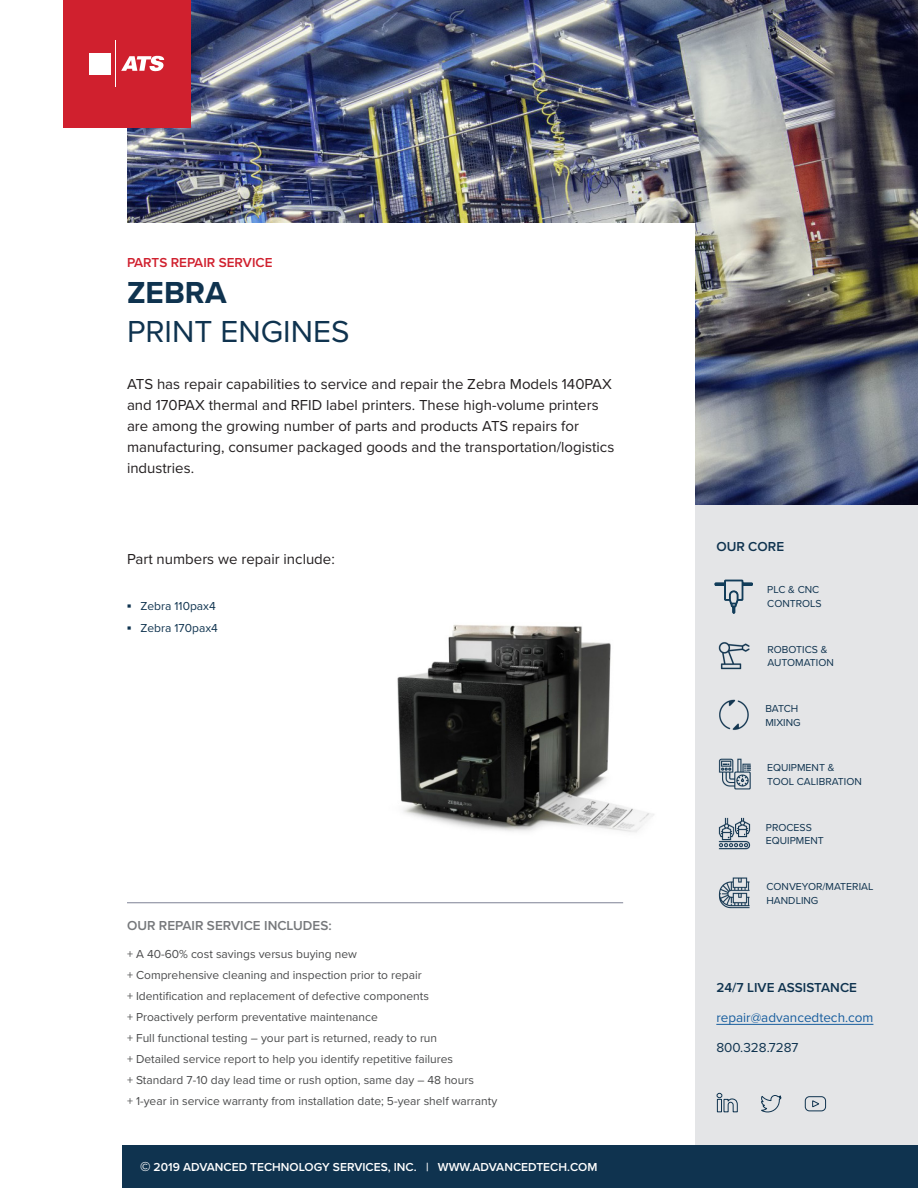
<style>
.page{position:relative;width:918px;height:1188px;background:#fff}
.page>*{position:absolute;margin:0;border:0;box-sizing:border-box;transform-origin:0 0}
.t1{font:31.5px "Proxima Nova";color:#0f334f}
.t2{font:700 31.5px "Proxima Nova";color:#0f334f}
.t3{font:15px/21px "Proxima Nova";color:#231f20}
.t4{font:600 13.5px "Proxima Nova";color:#76787b}
.t5{font:600 13.5px "Proxima Nova";color:#0f334f}
.t6{font:13.5px "Proxima Nova";color:#175d9e}
.t7{font:600 13.5px "Proxima Nova";color:#d0202e}
.t8{font:13.5px "Proxima Nova";color:#0f334f}
.t9{font:12px "Proxima Nova";color:#4b4c4d}
.t10{font:600 12px "Proxima Nova";color:#fff}
.t11{font:12px "Proxima Nova";color:#0f334f}
.t12{font:10.5px "Proxima Nova";color:#0f334f}
.s1{font-family:"Arial";font-weight:700}
.s2{font-weight:900;font-size:13.5px}
</style>
<div class="page">
<img style="left:127px;top:0;width:791px;height:506px">
<div style="left:85px;top:223px;width:610px;height:353px;background:#fff"></div>
<div style="left:64px;top:0;width:127px;height:127px;background:#d0202e"></div>
<svg style="left:121px;top:56px;width:43px;height:16px"></svg>
<div style="left:90px;top:53px;width:21px;height:21px;background:#fff"></div>
<hr style="left:115px;top:40px;width:1px;height:47px;background:#fff">
<img style="left:397px;top:625px;width:257px;height:208px">
<hr style="left:127px;top:903px;width:496px;height:1px;background:#7d8295">
<div style="left:695px;top:506px;width:223px;height:682px;background:#e4e5e7"></div>
<hr style="left:716px;top:1024px;width:157px;height:1px;background:#175d9e">
<svg style="left:716px;top:1093px;width:22px;height:20px"></svg>
<svg style="left:805px;top:1096px;width:21px;height:16px"></svg>
<svg style="left:761px;top:1095px;width:21px;height:18px"></svg>
<img style="left:718px;top:758px;width:33px;height:32px">
<img style="left:718px;top:877px;width:32px;height:32px">
<img style="left:718px;top:817px;width:33px;height:33px">
<img style="left:719px;top:699px;width:30px;height:31px">
<img style="left:718px;top:642px;width:32px;height:28px">
<svg style="left:715px;top:580px;width:38px;height:33px"></svg>
<div style="left:123px;top:1145px;width:795px;height:43px;background:#0f334f"></div>
<p class="t7" style="left:127px;top:253px;width:147px">PARTS REPAIR SERVICE</p>
<p class="t2" style="left:127px;top:269px;width:101px">ZEBRA</p>
<p class="t1" style="left:127px;top:308px;width:224px">PRINT ENGINES</p>
<p class="t3" style="left:127px;top:373px;width:489px">ATS has repair capabilities to service and repair the Zebra Models 140PAX and 170PAX thermal and RFID label printers. These high-volume printers are among the growing number of parts and products ATS repairs for manufacturing, consumer packaged goods and the transportation/logistics industries.</p>
<p class="t3" style="left:127px;top:548px;width:209px">Part numbers we repair include:</p>
<p class="t11" style="left:127px;top:597px;width:90px"><span class="s1">▪</span> Zebra 110pax4</p>
<p class="t11" style="left:127px;top:619px;width:92px"><span class="s1">▪</span> Zebra 170pax4</p>
<p class="t4" style="left:127px;top:915px;width:206px">OUR REPAIR SERVICE INCLUDES:</p>
<p class="t9" style="left:127px;top:945px;width:232px">+ A 40-60% cost savings versus buying new</p>
<p class="t9" style="left:127px;top:966px;width:296px">+ Comprehensive cleaning and inspection prior to repair</p>
<p class="t9" style="left:127px;top:987px;width:303px">+ Identification and replacement of defective components</p>
<p class="t9" style="left:127px;top:1008px;width:252px">+ Proactively perform preventative maintenance</p>
<p class="t9" style="left:127px;top:1029px;width:312px">+ Full functional testing – your part is returned, ready to run</p>
<p class="t9" style="left:127px;top:1050px;width:328px">+ Detailed service report to help you identify repetitive failures</p>
<p class="t9" style="left:127px;top:1071px;width:348px">+ Standard 7-10 day lead time or rush option, same day – 48 hours</p>
<p class="t9" style="left:127px;top:1092px;width:372px">+ 1-year in service warranty from installation date; 5-year shelf warranty</p>
<p class="t10" style="left:140px;top:1158px;width:459px"><span class="s2">©</span> 2019 ADVANCED TECHNOLOGY SERVICES, INC. | WWW.ADVANCEDTECH.COM</p>
<p class="t5" style="left:716px;top:537px;width:69px">OUR CORE</p>
<p class="t12" style="left:767px;top:582px;width:54px">PLC &amp; CNC</p>
<p class="t12" style="left:767px;top:595px;width:56px">CONTROLS</p>
<p class="t12" style="left:767px;top:641px;width:61px">ROBOTICS &amp;</p>
<p class="t12" style="left:767px;top:655px;width:68px">AUTOMATION</p>
<p class="t12" style="left:765px;top:701px;width:35px">BATCH</p>
<p class="t12" style="left:765px;top:714px;width:37px">MIXING</p>
<p class="t12" style="left:767px;top:760px;width:69px">EQUIPMENT &amp;</p>
<p class="t12" style="left:767px;top:774px;width:96px">TOOL CALIBRATION</p>
<p class="t12" style="left:766px;top:820px;width:47px">PROCESS</p>
<p class="t12" style="left:766px;top:833px;width:59px">EQUIPMENT</p>
<p class="t12" style="left:767px;top:879px;width:108px">CONVEYOR/MATERIAL</p>
<p class="t12" style="left:767px;top:893px;width:53px">HANDLING</p>
<p class="t5" style="left:716px;top:978px;width:142px">24/7 LIVE ASSISTANCE</p>
<p class="t6" style="left:716px;top:1008px;width:159px">repair@advancedtech.com</p>
<p class="t8" style="left:716px;top:1038px;width:84px">800.328.7287</p>
</div>
